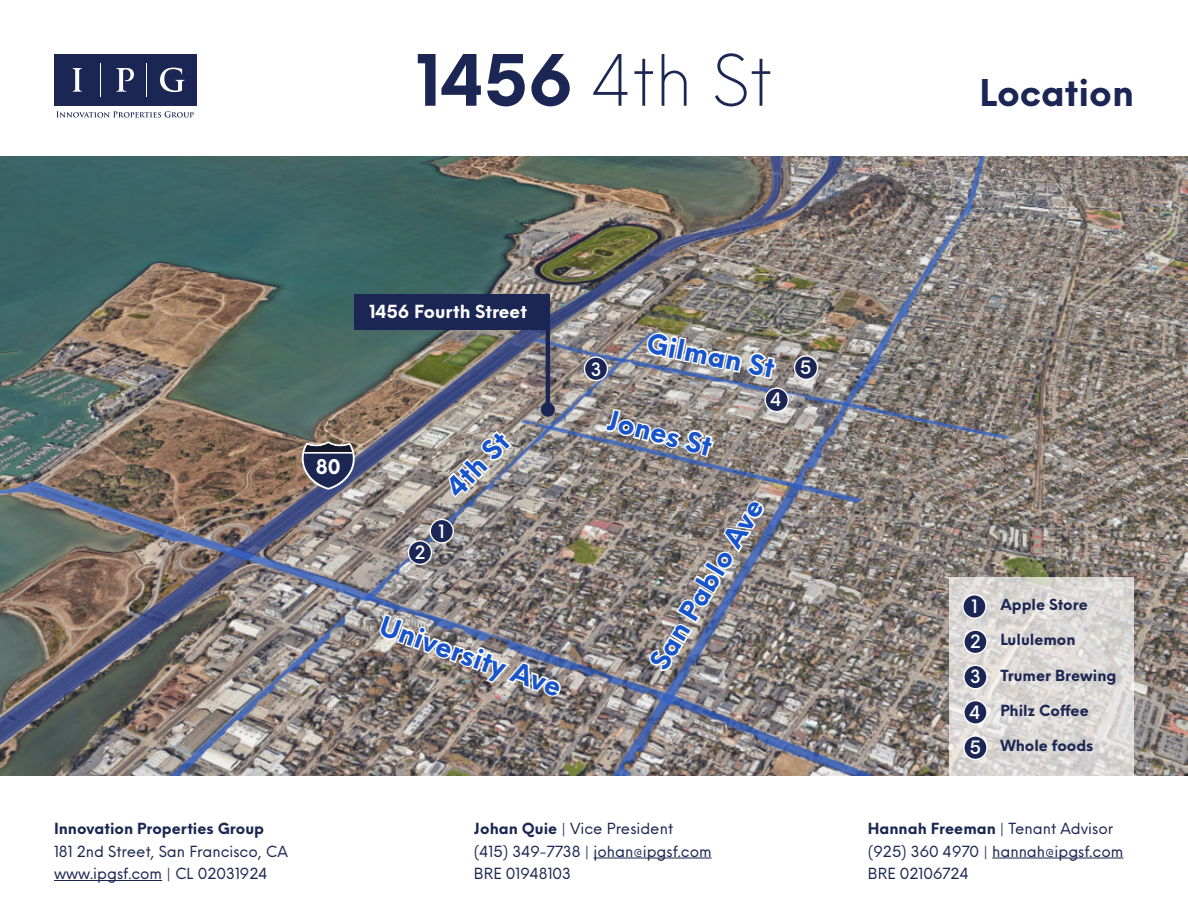
<style>
.page{position:relative;width:1188px;height:918px;background:#fff}
.page>*{position:absolute;margin:0;border:0;box-sizing:border-box;transform-origin:0 0}
.t1{font:300 69px "Neue Einstellung";color:#1c2654}
.t2{font:700 36px "Neue Einstellung";color:#1c2654}
.t3{font:700 27px "Neue Einstellung";color:#1754cc}
.t4{font:700 19.8px "Neue Einstellung";color:#fff}
.t5{font:500 18px "Neue Einstellung";color:#fff}
.t6{font:700 17.7px "Neue Einstellung";color:#fff}
.t7{font:15px "Neue Einstellung";color:#1c2652}
.t8{font:700 15px "Neue Einstellung";color:#1c2652}
.s1{font-weight:700}
</style>
<div class="page">
<img style="left:0;top:157px;width:1188px;height:619px">
<svg style="left:646px;top:500px;width:121px;height:172px;background:#948f90"></svg>
<svg style="left:447px;top:429px;width:67px;height:71px"></svg>
<img style="left:644px;top:330px;width:134px;height:51px">
<img style="left:603px;top:407px;width:113px;height:52px">
<img style="left:376px;top:612px;width:187px;height:87px">
<svg style="left:301px;top:441px;width:55px;height:49px;background:#53556e"></svg>
<div style="left:541px;top:403px;width:14px;height:14px;background:#1c2654;border-radius:50%"></div>
<hr style="left:546px;top:294px;width:4px;height:116px;background:#1c2654">
<div style="left:355px;top:294px;width:193px;height:36px;background:#1c2654"></div>
<div style="left:54px;top:54px;width:142px;height:52px;background:#1c2654"></div>
<svg style="left:56px;top:111px;width:138px;height:7px"></svg>
<hr style="left:100px;top:63px;width:1px;height:34px;background:#fff">
<hr style="left:147px;top:63px;width:1px;height:34px;background:#fff">
<svg style="left:73px;top:68px;width:9px;height:24px"></svg>
<svg style="left:160px;top:68px;width:25px;height:24px"></svg>
<svg style="left:116px;top:68px;width:18px;height:24px"></svg>
<hr style="left:54px;top:880px;width:108px;height:1px;background:#1c2652">
<hr style="left:594px;top:858px;width:118px;height:1px;background:#1c2652">
<hr style="left:992px;top:858px;width:131px;height:1px;background:#1c2652">
<svg style="left:584px;top:356px;width:24px;height:25px"></svg>
<svg style="left:764px;top:387px;width:25px;height:25px"></svg>
<svg style="left:794px;top:355px;width:24px;height:25px"></svg>
<svg style="left:408px;top:519px;width:46px;height:46px;background:#6e6f80"></svg>
<svg style="left:949px;top:578px;width:184px;height:198px;background:#dbd8d6"></svg>
<svg style="left:962px;top:594px;width:25px;height:25px"></svg>
<svg style="left:963px;top:629px;width:25px;height:25px"></svg>
<svg style="left:963px;top:665px;width:25px;height:24px"></svg>
<svg style="left:963px;top:700px;width:25px;height:25px"></svg>
<svg style="left:963px;top:735px;width:25px;height:25px"></svg>
<p class="t1" style="left:415px;top:19px;width:358px"><span class="s1">1456</span> 4th St</p>
<p class="t2" style="left:980px;top:60px;width:156px">Location</p>
<p class="t6" style="left:369px;top:296px;width:159px">1456 Fourth Street</p>
<p class="t4" style="left:316px;top:449px;width:26px">80</p>
<p class="t3" style="left:434px;top:475px;width:78px;rotate:-46deg">4th St</p>
<p class="t5" style="left:415px;top:536px;width:12px">2</p>
<p class="t5" style="left:438px;top:515px;width:8px">1</p>
<p class="t3" style="left:388px;top:602px;width:192px;rotate:19deg">University Ave</p>
<p class="t3" style="left:652px;top:319px;width:131px;rotate:11deg">Gilman St</p>
<p class="t3" style="left:614px;top:396px;width:109px;rotate:14deg">Jones St</p>
<p class="t5" style="left:591px;top:353px;width:12px">3</p>
<p class="t5" style="left:770px;top:383px;width:13px">4</p>
<p class="t3" style="left:636px;top:655px;width:195px;rotate:-59deg">San Pablo Ave</p>
<p class="t5" style="left:800px;top:352px;width:13px">5</p>
<p class="t8" style="left:54px;top:815px;width:212px">Innovation Properties Group</p>
<p class="t7" style="left:54px;top:838px;width:236px">181 2nd Street, San Francisco, CA</p>
<p class="t7" style="left:54px;top:860px;width:215px">www.ipgsf.com | CL 02031924</p>
<p class="t7" style="left:474px;top:815px;width:201px"><span class="s1">Johan Quie</span> | Vice President</p>
<p class="t7" style="left:474px;top:838px;width:239px">(415) 349-7738 | johan@ipgsf.com</p>
<p class="t7" style="left:474px;top:860px;width:99px">BRE 01948103</p>
<p class="t5" style="left:972px;top:591px;width:8px">1</p>
<p class="t5" style="left:970px;top:626px;width:12px">2</p>
<p class="t5" style="left:970px;top:661px;width:12px">3</p>
<p class="t5" style="left:970px;top:696px;width:13px">4</p>
<p class="t5" style="left:970px;top:732px;width:13px">5</p>
<p class="t8" style="left:1000px;top:591px;width:89px">Apple Store</p>
<p class="t8" style="left:1000px;top:626px;width:77px">Lululemon</p>
<p class="t8" style="left:1000px;top:662px;width:118px">Trumer Brewing</p>
<p class="t8" style="left:1000px;top:697px;width:90px">Philz Coffee</p>
<p class="t8" style="left:1000px;top:732px;width:95px">Whole foods</p>
<p class="t7" style="left:868px;top:815px;width:247px"><span class="s1">Hannah Freeman</span> | Tenant Advisor</p>
<p class="t7" style="left:868px;top:838px;width:257px">(925) 360 4970 | hannah@ipgsf.com</p>
<p class="t7" style="left:868px;top:860px;width:102px">BRE 02106724</p>
</div>
